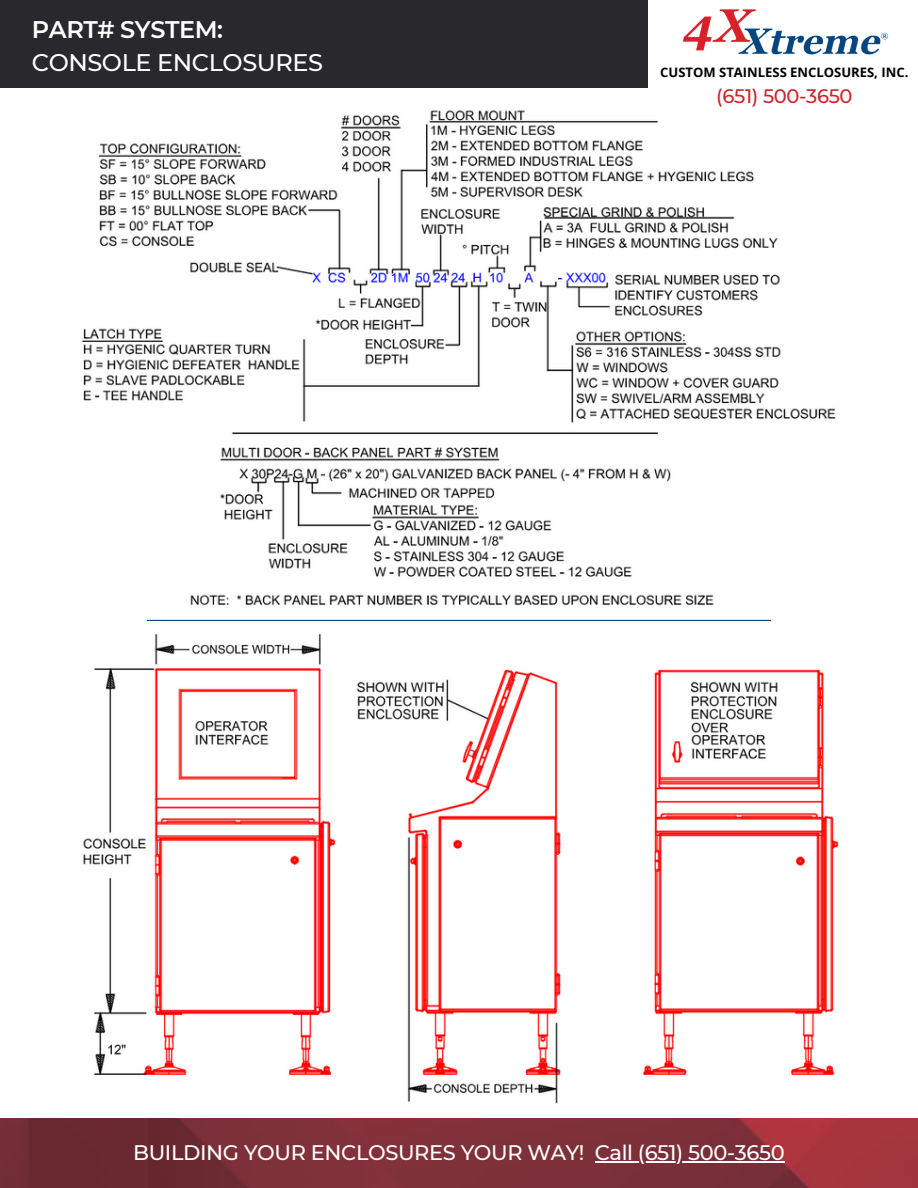
<style>
.page{position:relative;width:918px;height:1188px;background:#fff}
.page>*{position:absolute;margin:0;border:0;box-sizing:border-box;transform-origin:0 0}
.t1{font:500 24px/32.7px "Montserrat";letter-spacing:-.02em;color:#fff}
.t2{font:500 21px "Montserrat";letter-spacing:-.02em;color:#fff}
.t3{font:500 19.5px "Montserrat";letter-spacing:-.02em;color:#ce242c}
.t4{font:700 13.05px "Open Sans";color:#000}
.s1{font-weight:600}
</style>
<div class="page">
<hr style="left:147px;top:620px;width:624px;height:1px;background:#134372">
<div style="left:0;top:0;width:648px;height:87px;background:#29282c"></div>
<img style="left:0;top:1119px;width:918px;height:69px">
<img style="left:682px;top:9px;width:207px;height:46px">
<img style="left:83px;top:110px;width:752px;height:496px">
<img style="left:83px;top:633px;width:755px;height:471px">
<hr style="left:595px;top:1161px;width:189px;height:1px;background:#fff">
<p class="t1" style="left:32px;top:14px;width:293px"><span class="s1">PART# SYSTEM:<br></span>CONSOLE ENCLOSURES</p>
<p class="t4" style="left:660px;top:63px;width:250px">CUSTOM STAINLESS ENCLOSURES, INC.</p>
<h2 class="t3" style="left:716px;top:84px;width:138px">(651) 500-3650</h2>
<p class="t2" style="left:133px;top:1140px;width:453px">BUILDING YOUR ENCLOSURES YOUR WAY!</p>
<p class="t2" style="left:595px;top:1140px;width:191px">Call (651) 500-3650</p>
</div>
